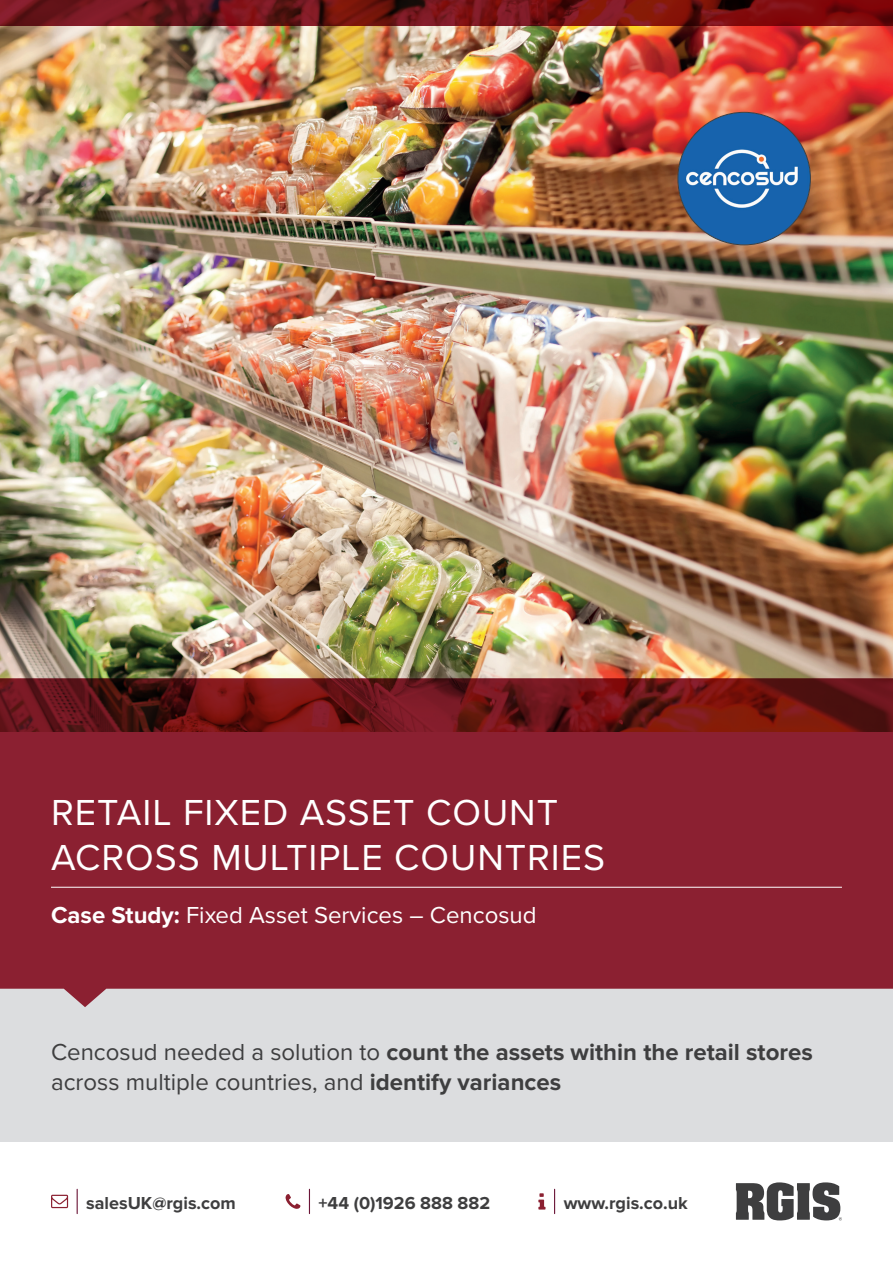
<style>
.page{position:relative;width:893px;height:1263px;background:#fff}
.page>*{position:absolute;margin:0;border:0;box-sizing:border-box;transform-origin:0 0}
.t1{font:37.5px/45px "Proxima Nova";letter-spacing:.025em;color:#fff}
.t2{font:24px/30px "Proxima Nova";color:#3e3e3f}
.t3{font:24px "Proxima Nova";color:#fff}
.t4{font:700 18px "Proxima Nova";color:#3e3e3f}
.s1{font-weight:700}
</style>
<div class="page">
<svg style="left:554px;top:1189px;width:1px;height:24px"></svg>
<svg style="left:538px;top:1193px;width:7px;height:16px"></svg>
<svg style="left:77px;top:1189px;width:1px;height:24px"></svg>
<svg style="left:51px;top:1195px;width:17px;height:13px"></svg>
<svg style="left:309px;top:1189px;width:1px;height:24px"></svg>
<svg style="left:286px;top:1194px;width:14px;height:15px"></svg>
<svg style="left:736px;top:1182px;width:106px;height:38px"></svg>
<div style="left:0;top:989px;width:893px;height:153px;background:#dcdddf"></div>
<svg style="left:0;top:731px;width:893px;height:276px;background:#902c3c"></svg>
<hr style="left:51px;top:887px;width:791px;height:1px;background:#fff">
<img style="left:0;top:26px;width:893px;height:705px">
<svg style="left:0;top:0;width:893px;height:26px;background:#711215"></svg>
<img style="left:678px;top:112px;width:132px;height:133px;border-radius:66px">
<h1 class="t1" style="left:51px;top:788px;width:555px">RETAIL FIXED ASSET COUNT<br>ACROSS MULTIPLE COUNTRIES</h1>
<p class="t3" style="left:51px;top:897px;width:487px"><span class="s1">Case Study:</span> Fixed Asset Services – Cencosud</p>
<p class="t2" style="left:51px;top:1036px;width:763px">Cencosud needed a solution to <span class="s1">count the assets within the retail stores </span>across multiple countries, and <span class="s1">identify variances</span></p>
<p class="t4" style="left:86px;top:1192px;width:151px">salesUK@rgis.com</p>
<p class="t4" style="left:319px;top:1192px;width:173px">+44 (0)1926 888 882</p>
<p class="t4" style="left:564px;top:1192px;width:126px">www.rgis.co.uk</p>
</div>
